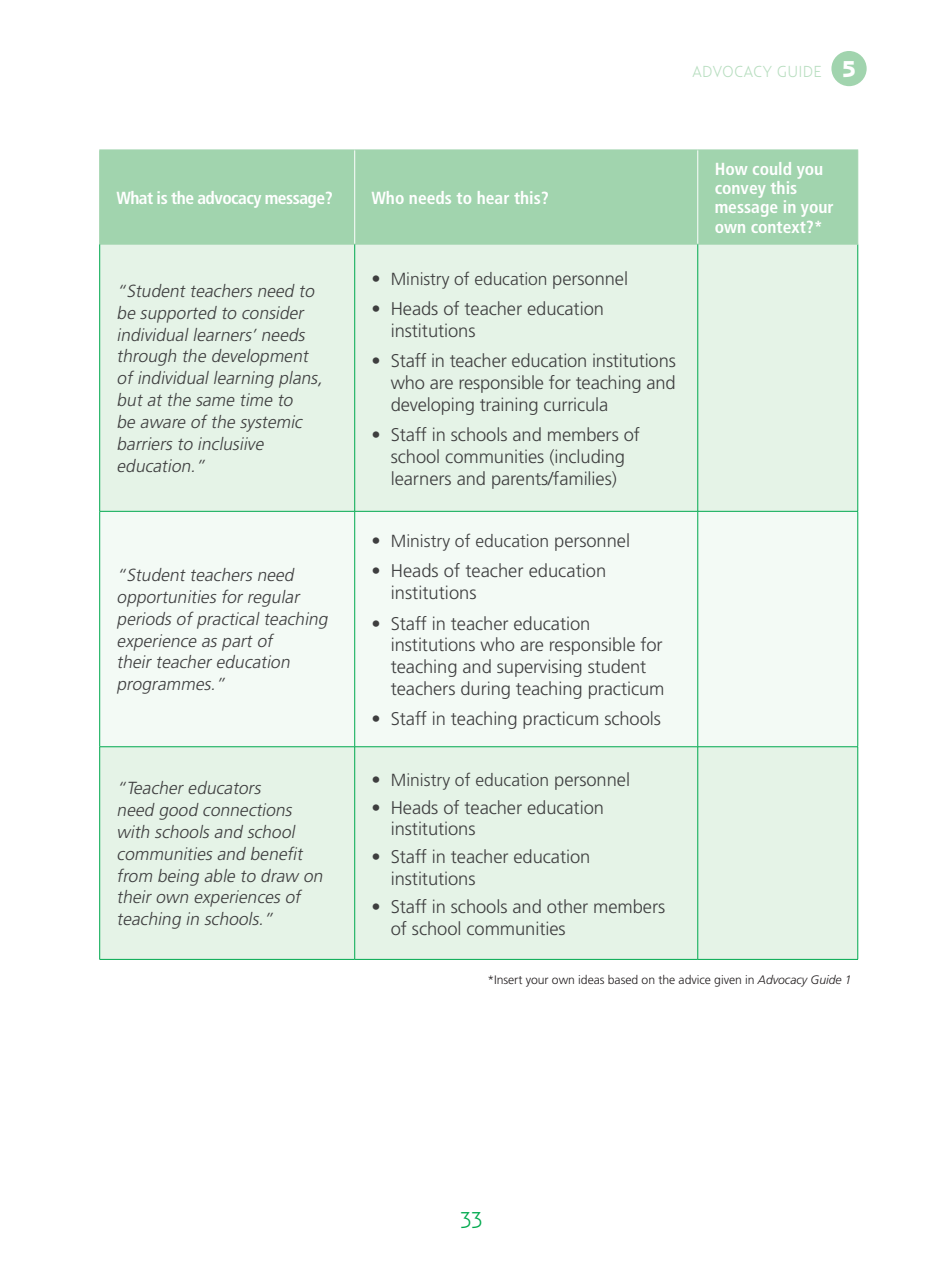
<style>
.page{position:relative;width:943px;height:1265px;background:#fff}
.page>*{position:absolute;margin:0;border:0;box-sizing:border-box;transform-origin:0 0}
.t1{font:300 22.75px "Relay";color:#00a94e}
.t2{font:300 18.38px/21.9px "Frutiger";letter-spacing:-.005em;color:#3e3e3f}
.t3{font:italic 300 17.5px/21.9px "Frutiger LT";color:#3e3e3f}
.t4{font:300 17.5px "Frutiger LT";color:#3e3e3f}
.t5{font:700 condensed 17.5px/19.2px "Frutiger LT";color:#fff}
.t6{font:700 condensed 17.5px "Frutiger LT";letter-spacing:-.03em;color:#fff}
.t7{font:300 15.75px "Relay";letter-spacing:.01em;color:#b8dec0}
.t8{font:300 12.25px "Frutiger";letter-spacing:-.005em;color:#231f20}
.s1{font-weight:900;font-size:22.75px;color:#fff}
.s2{font-family:"Frutiger";font-size:18.38px}
.s3{font-style:italic}
</style>
<div class="page">
<div style="left:831px;top:51px;width:35px;height:35px;background:#a1d4ae;border-radius:50%"></div>
<div style="left:100px;top:150px;width:757px;height:94px;background:#a1d4ae"></div>
<div style="left:100px;top:245px;width:757px;height:714px;background:#e5f3e7"></div>
<div style="left:100px;top:512px;width:757px;height:234px;background:#f3faf5"></div>
<hr style="left:857px;top:244px;width:1px;height:267px;background:#00a94e">
<hr style="left:99px;top:512px;width:1px;height:235px;background:#00a94e">
<hr style="left:354px;top:512px;width:1px;height:235px;background:#00a94e">
<hr style="left:697px;top:511px;width:161px;height:1px;background:#00a94e">
<hr style="left:697px;top:512px;width:1px;height:235px;background:#00a94e">
<hr style="left:857px;top:512px;width:1px;height:235px;background:#00a94e">
<hr style="left:99px;top:746px;width:256px;height:1px;background:#00a94e">
<hr style="left:99px;top:747px;width:1px;height:212px;background:#00a94e">
<hr style="left:355px;top:746px;width:342px;height:1px;background:#00a94e">
<hr style="left:354px;top:747px;width:1px;height:212px;background:#00a94e">
<hr style="left:697px;top:746px;width:161px;height:1px;background:#00a94e">
<hr style="left:697px;top:747px;width:1px;height:212px;background:#00a94e">
<hr style="left:857px;top:747px;width:1px;height:212px;background:#00a94e">
<hr style="left:99px;top:959px;width:256px;height:1px;background:#00a94e">
<hr style="left:355px;top:959px;width:342px;height:1px;background:#00a94e">
<hr style="left:697px;top:959px;width:161px;height:1px;background:#00a94e">
<hr style="left:99px;top:149px;width:256px;height:1px;background:#a1d4ae">
<hr style="left:99px;top:150px;width:1px;height:94px;background:#a1d4ae">
<hr style="left:355px;top:149px;width:342px;height:1px;background:#a1d4ae">
<hr style="left:697px;top:149px;width:161px;height:1px;background:#a1d4ae">
<hr style="left:857px;top:150px;width:1px;height:94px;background:#a1d4ae">
<hr style="left:354px;top:150px;width:1px;height:94px;background:#fff">
<hr style="left:697px;top:150px;width:1px;height:94px;background:#fff">
<hr style="left:99px;top:244px;width:256px;height:1px;background:#a1d4ae">
<hr style="left:355px;top:244px;width:342px;height:1px;background:#a1d4ae">
<hr style="left:697px;top:244px;width:161px;height:1px;background:#a1d4ae">
<hr style="left:99px;top:244px;width:1px;height:267px;background:#00a94e">
<hr style="left:354px;top:244px;width:1px;height:267px;background:#00a94e">
<hr style="left:697px;top:244px;width:1px;height:267px;background:#00a94e">
<hr style="left:99px;top:511px;width:256px;height:1px;background:#00a94e">
<hr style="left:355px;top:511px;width:342px;height:1px;background:#00a94e">
<p class="t7" style="left:692px;top:62px;width:165px">ADVOCACY GUIDE <span class="s1">5</span></p>
<p class="t6" style="left:117px;top:187px;width:218px">What is the advocacy message?</p>
<p class="t5" style="left:371px;top:188px;width:179px">Who needs to hear this?</p>
<p class="t3" style="left:117px;top:280px;width:211px">“Student teachers need to be supported to consider individual learners’ needs through the development of individual learning plans, but at the same time to<br>be aware of the systemic barriers to inclusiive education.”</p>
<p class="t3" style="left:117px;top:564px;width:216px">“Student teachers need opportunities for regular periods of practical teaching experience as part of<br>their teacher education programmes.”</p>
<p class="t3" style="left:117px;top:777px;width:211px">“Teacher educators<br>need good connections with schools and school communities and benefit from being able to draw on their own experiences of teaching in schools.”</p>
<p class="t4" style="left:371px;top:269px;width:258px"><span class="s2">•</span> Ministry of education <span class="s2">personnel</span></p>
<p class="t2" style="left:391px;top:298px;width:215px;text-indent:-19px">• Heads of teacher education institutions</p>
<p class="t2" style="left:391px;top:350px;width:286px;text-align:justify;text-indent:-19px">• Staff in teacher education institutions who are responsible for teaching and developing training curricula</p>
<p class="t2" style="left:371px;top:424px;width:270px;text-align:center">• Staff in schools and members of school communities (including learners and parents/families)</p>
<p class="t4" style="left:371px;top:531px;width:260px"><span class="s2">•</span> Ministry of education <span class="s2">personnel</span></p>
<p class="t2" style="left:391px;top:560px;width:217px;text-indent:-19px">• Heads of teacher education institutions</p>
<p class="t2" style="left:391px;top:612px;width:275px;text-indent:-19px">• Staff in teacher education institutions who are responsible for teaching and supervising student teachers during teaching practicum</p>
<p class="t2" style="left:371px;top:708px;width:291px">• Staff in teaching practicum schools</p>
<p class="t4" style="left:371px;top:770px;width:260px"><span class="s2">•</span> Ministry of education <span class="s2">personnel</span></p>
<p class="t2" style="left:391px;top:796px;width:215px;text-indent:-19px">• Heads of teacher education institutions</p>
<p class="t2" style="left:391px;top:846px;width:201px;text-indent:-19px">• Staff in teacher education institutions</p>
<p class="t2" style="left:391px;top:896px;width:276px;text-indent:-19px">• Staff in schools and other members of school communities</p>
<p class="t5" style="left:714px;top:159px;width:120px">How could you convey this message in your own context?*</p>
<p class="t8" style="left:487px;top:973px;width:366px">*Insert your own ideas based on the advice given in <span class="s3">Advocacy Guide 1</span></p>
<p class="t1" style="left:460px;top:1207px;width:24px">33</p>
</div>
